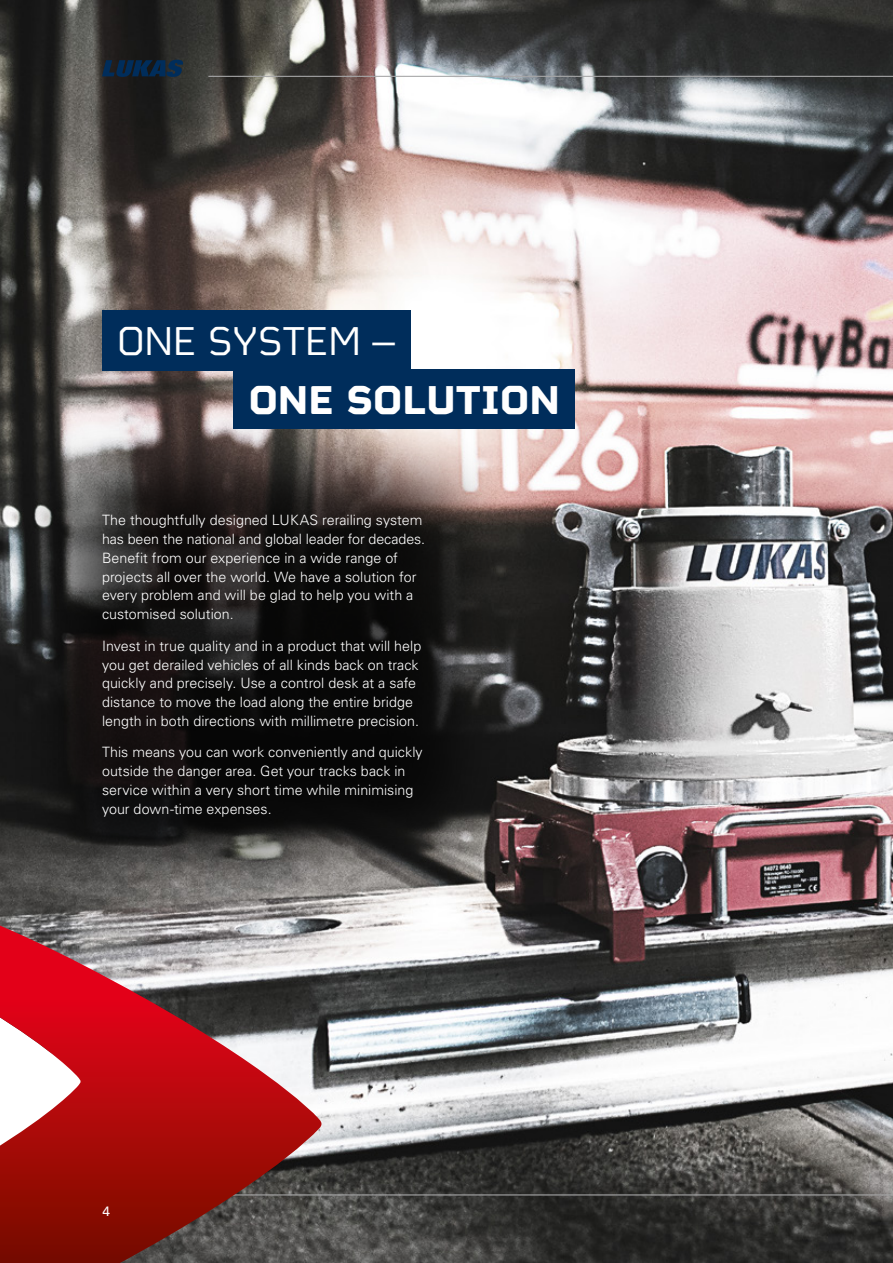
<style>
.page{position:relative;width:893px;height:1263px;background:#fff}
.page>*{position:absolute;margin:0;border:0;box-sizing:border-box;transform-origin:0 0}
.t1{font:700 45px "FS Sinclair Web";color:#fff}
.t2{font:45px "FS Sinclair Web";color:#fff}
.t3{font:300 14.25px/18.8px "Univers";color:#fff}
.t4{font:13.5px "Univers";color:#fff}
</style>
<div class="page">
<img style="left:0;top:0;width:893px;height:1263px">
<hr style="left:175px;top:1194px;width:718px;height:1px;background:#a7a7a8">
<svg style="left:102px;top:60px;width:81px;height:17px"></svg>
<svg style="left:0;top:920px;width:321px;height:343px"></svg>
<hr style="left:208px;top:76px;width:685px;height:1px;background:#a7a7a8">
<div style="left:12px;top:424px;width:500px;height:481px;background:#000;opacity:.7"></div>
<div style="left:102px;top:310px;width:308px;height:60px;background:#002d5b"></div>
<div style="left:233px;top:369px;width:342px;height:60px;background:#002d5b"></div>
<h1 class="t2" style="left:118px;top:307px;width:279px">ONE SYSTEM –</h1>
<h1 class="t1" style="left:249px;top:360px;width:313px">ONE SOLUTION</h1>
<p class="t3" style="left:102px;top:511px;width:325px">The thoughtfully designed LUKAS rerailing system has been the national and global leader for decades.<br>Benefit from our experience in a wide range of projects all over the world. We have a solution for every problem and will be glad to help you with a customised solution.</p>
<p class="t3" style="left:102px;top:636px;width:321px">Invest in true quality and in a product that will help you get derailed vehicles of all kinds back on track quickly and precisely. Use a control desk at a safe distance to move the load along the entire bridge length in both directions with millimetre precision.</p>
<p class="t3" style="left:102px;top:743px;width:322px">This means you can work conveniently and quickly outside the danger area. Get your tracks back in service within a very short time while minimising your down-time expenses.</p>
<p class="t4" style="left:103px;top:1204px;width:9px">4</p>
</div>
